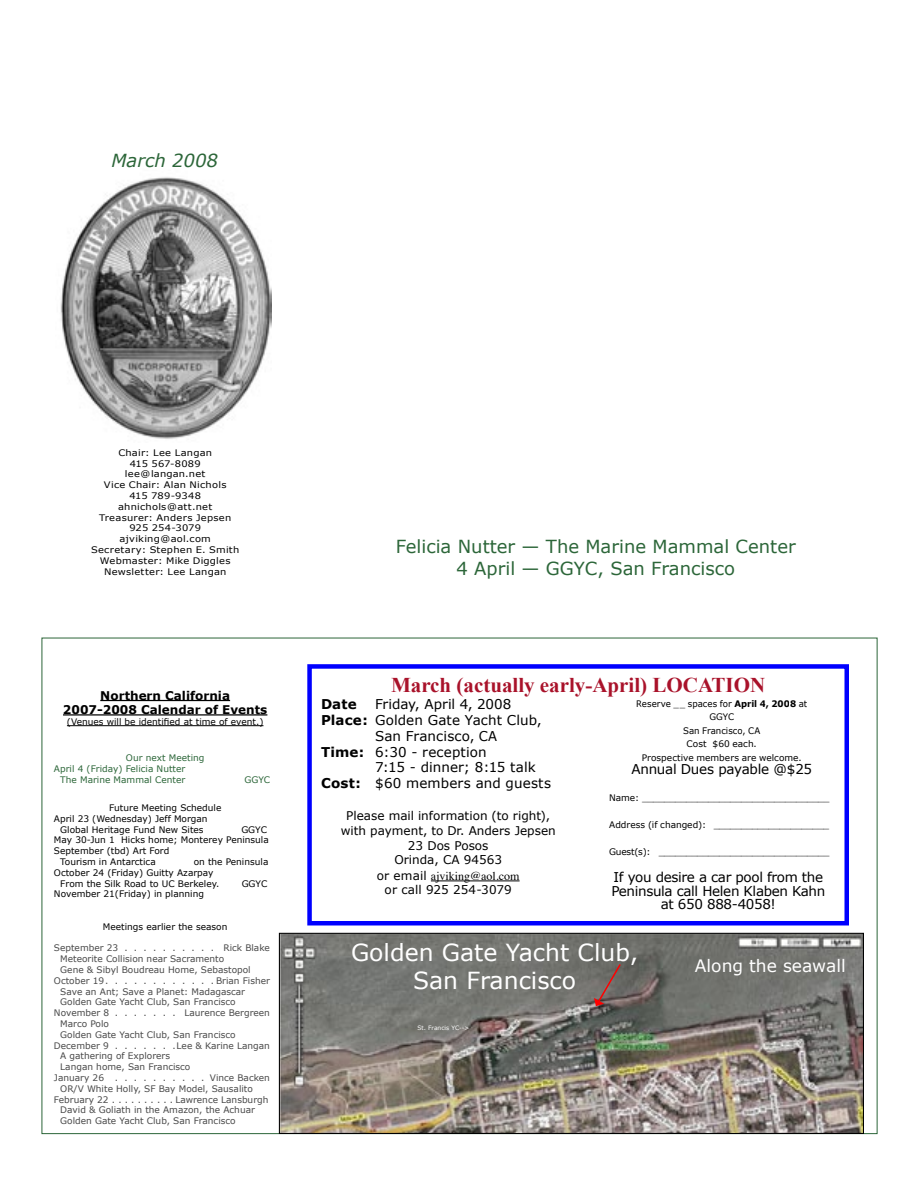
<style>
.page{position:relative;width:918px;height:1188px;background:#fff}
.page>*{position:absolute;margin:0;border:0;box-sizing:border-box;transform-origin:0 0}
.t1{font:23.55px "Verdana";color:#fff}
.t2{font:700 21px "Times New Roman";color:#a9122a}
.t3{font:18px "Verdana";color:#2c6639}
.t4{font:italic 18px "Verdana";color:#2c6639}
.t5{font:17.1px "Verdana";color:#fff}
.t6{font:13.5px/13.5px "Verdana";letter-spacing:-.015em;color:#000;text-align:center}
.t7{font:13.5px "Verdana";letter-spacing:.01em;color:#000}
.t8{font:700 13.5px "Verdana";color:#000}
.t9{font:12px "Verdana";color:#000}
.t10{font:700 12px "Verdana";color:#000}
.t11{font:12px "Times";color:#000}
.main_text{font:9px "Verdana";color:#484848}
.t12{font:9px "Verdana";color:#000}
.t13{font:9px "Verdana";letter-spacing:.02em;color:#000;scale:1.1 1}
.t14{font:9px "Verdana";letter-spacing:.025em;color:#000;scale:1.1 1}
.t15{font:9px "Verdana";color:#2c6639}
.t16{font:9px "Verdana";color:#000;scale:.96 1}
.t17{font:9px "Verdana";color:#000;scale:1.1 1}
.t18{font:6px "Verdana";color:#fff}
.s1{font-weight:700}
.s2{font-family:"Verdana"}
</style>
<div class="page">
<hr style="left:100px;top:700px;width:130px;height:1px;background:#000">
<hr style="left:63px;top:714px;width:204px;height:2px;background:#000">
<hr style="left:67px;top:725px;width:196px;height:1px;background:#000">
<div style="left:307px;top:664px;width:542px;height:261px;border:4px solid #00f"></div>
<hr style="left:431px;top:881px;width:89px;height:1px;background:#000">
<img style="left:60px;top:177px;width:211px;height:262px">
<img style="left:281px;top:935px;width:581px;height:197px">
<div style="left:279px;top:933px;width:585px;height:201px;border:1px solid #000"></div>
<svg style="left:594px;top:962px;width:28px;height:44px"></svg>
<p class="t4" style="left:111px;top:149px;width:108px">March 2008</p>
<p class="t13" style="left:118px;top:447px;width:87px">Chair: Lee Langan</p>
<p class="t13" style="left:130px;top:458px;width:66px">415 567-8089</p>
<p class="t13" style="left:125px;top:468px;width:75px">lee@langan.net</p>
<p class="t13" style="left:104px;top:479px;width:113px">Vice Chair: Alan Nichols</p>
<p class="t17" style="left:129px;top:490px;width:67px">415 789-9348</p>
<p class="t14" style="left:118px;top:501px;width:87px">ahnichols@att.net</p>
<p class="t14" style="left:99px;top:512px;width:122px">Treasurer: Anders Jepsen</p>
<p class="t17" style="left:129px;top:522px;width:67px">925 254-3079</p>
<p class="t13" style="left:120px;top:533px;width:84px">ajviking@aol.com</p>
<p class="t14" style="left:91px;top:544px;width:136px">Secretary: Stephen E. Smith</p>
<p class="t13" style="left:100px;top:555px;width:120px">Webmaster: Mike Diggles</p>
<p class="t14" style="left:104px;top:566px;width:113px">Newsletter: Lee Langan</p>
<p class="t10" style="left:100px;top:688px;width:131px">Northern California</p>
<p class="t10" style="left:63px;top:702px;width:206px">2007-2008 Calendar of Events</p>
<p class="t12" style="left:67px;top:716px;width:198px">(Venues will be identified at time of event.)</p>
<p class="t15" style="left:126px;top:752px;width:80px">Our next Meeting</p>
<p class="t15" style="left:54px;top:763px;width:133px">April 4 (Friday) Felicia Nutter</p>
<p class="t15" style="left:60px;top:774px;width:126px">The Marine Mammal Center</p>
<p class="t15" style="left:245px;top:774px;width:27px">GGYC</p>
<p class="t12" style="left:109px;top:802px;width:114px">Future Meeting Schedule</p>
<p class="t12" style="left:54px;top:813px;width:155px">April 23 (Wednesday) Jeff Morgan</p>
<p class="t12" style="left:60px;top:824px;width:145px">Global Heritage Fund New Sites</p>
<p class="t12" style="left:241px;top:824px;width:27px">GGYC</p>
<p class="t12" style="left:54px;top:834px;width:216px">May 30-Jun 1 Hicks home; Monterey Peninsula</p>
<p class="t12" style="left:54px;top:845px;width:117px">September (tbd) Art Ford</p>
<p class="t12" style="left:60px;top:856px;width:97px">Tourism in Antarctica</p>
<p class="t12" style="left:194px;top:856px;width:76px">on the Peninsula</p>
<p class="t12" style="left:54px;top:867px;width:161px">October 24 (Friday) Guitty Azarpay</p>
<p class="t12" style="left:60px;top:878px;width:161px">From the Silk Road to UC Berkeley.</p>
<p class="t12" style="left:242px;top:878px;width:27px">GGYC</p>
<p class="t12" style="left:54px;top:888px;width:151px">November 21(Friday) in planning</p>
<p class="t12" style="left:103px;top:921px;width:126px">Meetings earlier the season</p>
<p class="main_text" style="left:54px;top:942px;width:217px">September 23 . . . . . . . . . . Rick Blake</p>
<p class="main_text" style="left:60px;top:953px;width:165px">Meteorite Collision near Sacramento</p>
<p class="main_text" style="left:60px;top:964px;width:192px">Gene &amp; Sibyl Boudreau Home, Sebastopol</p>
<p class="main_text" style="left:54px;top:975px;width:218px">October 19. . . . . . . . . . . . Brian Fisher</p>
<p class="main_text" style="left:60px;top:986px;width:186px">Save an Ant; Save a Planet: Madagascar</p>
<p class="main_text" style="left:60px;top:996px;width:177px">Golden Gate Yacht Club, San Francisco</p>
<p class="main_text" style="left:54px;top:1007px;width:218px">November 8 . . . . . . . Laurence Bergreen</p>
<p class="main_text" style="left:60px;top:1018px;width:50px">Marco Polo</p>
<p class="main_text" style="left:60px;top:1029px;width:177px">Golden Gate Yacht Club, San Francisco</p>
<p class="main_text" style="left:54px;top:1040px;width:218px">December 9 . . . . . . .Lee &amp; Karine Langan</p>
<p class="main_text" style="left:60px;top:1050px;width:111px">A gathering of Explorers</p>
<p class="main_text" style="left:60px;top:1061px;width:132px">Langan home, San Francisco</p>
<p class="main_text" style="left:54px;top:1072px;width:218px">January 26 . . . . . . . . . . Vince Backen</p>
<p class="main_text" style="left:60px;top:1083px;width:194px">OR/V White Holly, SF Bay Model, Sausalito</p>
<p class="main_text" style="left:54px;top:1094px;width:216px">February 22 . . . . . . . . . . Lawrence Lansburgh</p>
<p class="main_text" style="left:60px;top:1104px;width:196px">David &amp; Goliath in the Amazon, the Achuar</p>
<p class="main_text" style="left:60px;top:1115px;width:177px">Golden Gate Yacht Club, San Francisco</p>
<p class="t3" style="left:396px;top:535px;width:401px">Felicia Nutter — The Marine Mammal Center</p>
<p class="t3" style="left:456px;top:557px;width:280px">4 April — GGYC, San Francisco</p>
<p class="t2" style="left:391px;top:670px;width:376px">March (actually early-April) LOCATION</p>
<p class="t8" style="left:321px;top:696px;width:37px">Date</p>
<p class="t6" style="left:375px;top:698px;width:138px">Friday, April 4, 2008</p>
<p class="t7" style="left:321px;top:712px;width:222px"><span class="s1">Place:</span> Golden Gate Yacht Club,</p>
<p class="t7" style="left:375px;top:727px;width:124px">San Francisco, CA</p>
<p class="t7" style="left:321px;top:743px;width:167px"><span class="s1">Time:</span> 6:30 - reception</p>
<p class="t6" style="left:375px;top:761px;width:162px">7:15 - dinner; 8:15 talk</p>
<p class="t7" style="left:321px;top:775px;width:232px"><span class="s1">Cost:</span> $60 members and guests</p>
<p class="t9" style="left:346px;top:808px;width:206px">Please mail information (to right),</p>
<p class="t9" style="left:341px;top:823px;width:217px">with payment, to Dr. Anders Jepsen</p>
<p class="t9" style="left:408px;top:838px;width:82px">23 Dos Posos</p>
<p class="t9" style="left:394px;top:852px;width:109px">Orinda, CA 94563</p>
<p class="t11" style="left:377px;top:865px;width:144px"><span class="s2">or email</span> ajviking@aol.com</p>
<p class="t9" style="left:385px;top:882px;width:129px">or call 925 254-3079</p>
<p class="t16" style="left:636px;top:698px;width:180px">Reserve __ spaces for <span class="s1">April 4, 2008</span> at</p>
<p class="t16" style="left:709px;top:711px;width:27px">GGYC</p>
<p class="t16" style="left:683px;top:725px;width:82px">San Francisco, CA</p>
<p class="t12" style="left:687px;top:738px;width:72px">Cost $60 each.</p>
<p class="t12" style="left:642px;top:752px;width:162px">Prospective members are welcome.</p>
<p class="t6" style="left:631px;top:763px;width:182px">Annual Dues payable @$25</p>
<p class="t12" style="left:609px;top:792px;width:222px">Name: __________________________________</p>
<p class="t12" style="left:609px;top:819px;width:222px">Address (if changed): _____________________</p>
<p class="t12" style="left:609px;top:846px;width:222px">Guest(s): _______________________________</p>
<p class="t6" style="left:611px;top:871px;width:215px">If you desire a car pool from the<br>Peninsula call Helen Klaben Kahn at 650 888-4058!</p>
<p class="t1" style="left:351px;top:937px;width:289px">Golden Gate Yacht Club,</p>
<p class="t1" style="left:413px;top:966px;width:165px">San Francisco</p>
<p class="t18" style="left:417px;top:1024px;width:54px">St. Francis YC--&gt;</p>
<p class="t5" style="left:695px;top:954px;width:152px">Along the seawall</p>
</div>
